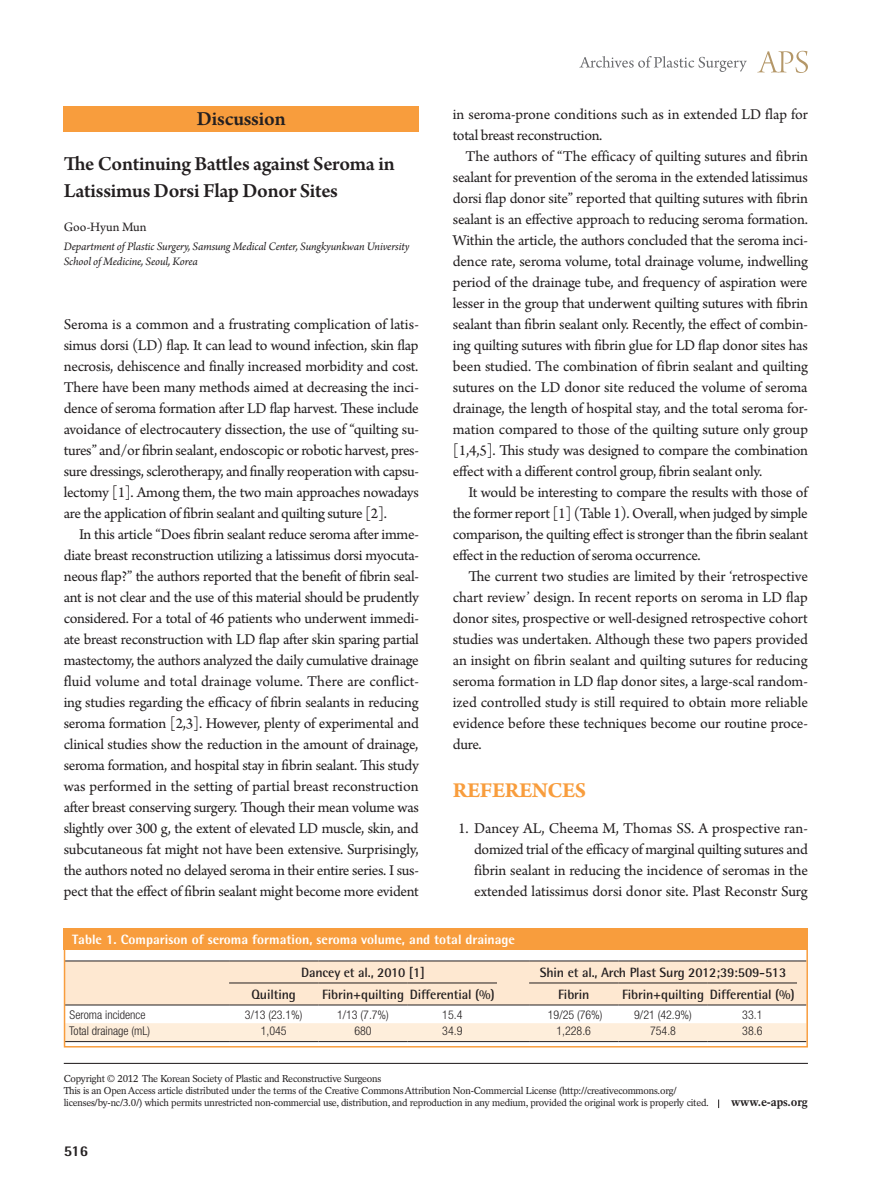
<style>
.page{position:relative;width:893px;height:1191px;background:#fff}
.page>*{position:absolute;margin:0;border:0;box-sizing:border-box;transform-origin:0 0}
.t1{font:700 22.5px "Arno Pro";letter-spacing:-.02em;color:#f89d3d}
.t2{font:600 21px/44.5px "Arno Pro";letter-spacing:-.01em;color:#231f20}
.t3{font:15.75px/21px "Arno Pro";letter-spacing:-.02em;color:#231f20;text-align:justify}
.t4{font:800 15px "Rotis Semi Sans Std";color:#231f20}
.t5{font:700 13.5px "Rotis Semi Sans Std";letter-spacing:-.01em;color:#231f20}
.t6{font:800 13.5px "Rotis Semi Sans Std";color:#fff}
.t7{font:13.5px "Arno Pro";color:#231f20}
.t8{font:300 condensed 12px "Helvetica Neue LT Std";color:#231f20}
.t9{font:italic 12px/14.4px "Arno Pro";letter-spacing:-.01em;color:#231f20}
.t10{font:700 12px "Rotation LT Std";letter-spacing:-.01em;color:#231f20}
.t11{font:10.05px/12px "Rotation LT Std";letter-spacing:-.025em;color:#231f20}
</style>
<div class="page">
<svg style="left:757px;top:51px;width:51px;height:22px"></svg>
<svg style="left:579px;top:56px;width:168px;height:16px"></svg>
<div style="left:64px;top:106px;width:355px;height:26px;background:#f89d3d"></div>
<hr style="left:64px;top:1062px;width:744px;height:2px;background:#231f20">
<div style="left:64px;top:928px;width:744px;height:22px;background:#f89d3d"></div>
<svg style="left:67px;top:960px;width:738px;height:82px"></svg>
<hr style="left:497px;top:960px;width:32px;height:1px;background:#231f20">
<hr style="left:497px;top:1004px;width:32px;height:1px;background:#231f20">
<div style="left:64px;top:928px;width:744px;height:119px;border:2px solid #f89d3d"></div>
<h2 class="t2" style="left:64px;top:98px;width:332px;text-indent:133px">Discussion<br>The Continuing Battles against Seroma in</h2>
<h2 class="t2" style="left:64px;top:169px;width:276px">Latissimus Dorsi Flap Donor Sites</h2>
<p class="t7" style="left:64px;top:219px;width:84px">Goo-Hyun Mun</p>
<p class="t9" style="left:64px;top:240px;width:347px">Department of Plastic Surgery, Samsung Medical Center, Sungkyunkwan University<br>School of Medicine, Seoul, Korea</p>
<p class="t3" style="left:64px;top:315px;width:357px">Seroma is a common and a frustrating complication of latis&shy;simus dorsi (LD) flap. It can lead to wound infection, skin flap necrosis, dehiscence and finally increased morbidity and cost.<br>There have been many methods aimed at decreasing the inci&shy;dence of seroma formation after LD flap harvest. These include avoidance of electrocautery dissection, the use of “quilting su&shy;tures” and/or fibrin sealant, endoscopic or robotic harvest, pres&shy;sure dressings, sclerotherapy, and finally reoperation with capsu&shy;lectomy [1]. Among them, the two main approaches nowadays are the application of fibrin sealant and quilting suture [2].</p>
<p class="t3" style="left:64px;top:525px;width:357px;text-indent:15px">In this article “Does fibrin sealant reduce seroma after imme&shy;diate breast reconstruction utilizing a latissimus dorsi myocuta&shy;neous flap?” the authors reported that the benefit of fibrin seal&shy;ant is not clear and the use of this material should be prudently considered. For a total of 46 patients who underwent immedi&shy;ate breast reconstruction with LD flap after skin sparing partial mastectomy, the authors analyzed the daily cumulative drainage fluid volume and total drainage volume. There are conflict&shy;ing studies regarding the efficacy of fibrin sealants in reducing seroma formation [2,3]. However, plenty of experimental and clinical studies show the reduction in the amount of drainage, seroma formation, and hospital stay in fibrin sealant. This study was performed in the setting of partial breast reconstruction after breast conserving surgery. Though their mean volume was slightly over 300 g, the extent of elevated LD muscle, skin, and subcutaneous fat might not have been extensive. Surprisingly, the authors noted no delayed seroma in their entire series. I sus&shy;pect that the effect of fibrin sealant might become more evident</p>
<p class="t3" style="left:453px;top:105px;width:357px">in seroma-prone conditions such as in extended LD flap for total breast reconstruction.</p>
<p class="t3" style="left:453px;top:147px;width:357px;text-indent:13px">The authors of “The efficacy of quilting sutures and fibrin sealant for prevention of the seroma in the extended latissimus dorsi flap donor site” reported that quilting sutures with fibrin sealant is an effective approach to reducing seroma formation.<br>Within the article, the authors concluded that the seroma inci&shy;dence rate, seroma volume, total drainage volume, indwelling period of the drainage tube, and frequency of aspiration were lesser in the group that underwent quilting sutures with fibrin sealant than fibrin sealant only. Recently, the effect of combin&shy;ing quilting sutures with fibrin glue for LD flap donor sites has been studied. The combination of fibrin sealant and quilting sutures on the LD donor site reduced the volume of seroma drainage, the length of hospital stay, and the total seroma for&shy;mation compared to those of the quilting suture only group [1,4,5]. This study was designed to compare the combination effect with a different control group, fibrin sealant only.</p>
<p class="t3" style="left:453px;top:483px;width:357px;text-indent:15px">It would be interesting to compare the results with those of the former report [1] (Table 1). Overall, when judged by simple comparison, the quilting effect is stronger than the fibrin sealant effect in the reduction of seroma occurrence.</p>
<p class="t3" style="left:453px;top:567px;width:357px;text-indent:16px">The current two studies are limited by their ‘retrospective chart review’ design. In recent reports on seroma in LD flap donor sites, prospective or well-designed retrospective cohort studies was undertaken. Although these two papers provided an insight on fibrin sealant and quilting sutures for reducing seroma formation in LD flap donor sites, a large-scal random&shy;ized controlled study is still required to obtain more reliable evidence before these techniques become our routine proce&shy;dure.</p>
<h1 class="t1" style="left:453px;top:777px;width:135px">REFERENCES</h1>
<p class="t3" style="left:474px;top:819px;width:335px;text-indent:-16px">1. Dancey AL, Cheema M, Thomas SS. A prospective ran&shy;domized trial of the efficacy of marginal quilting sutures and fibrin sealant in reducing the incidence of seromas in the extended latissimus dorsi donor site. Plast Reconstr Surg</p>
<p class="t6" style="left:72px;top:930px;width:444px">Table 1. Comparison of seroma formation, seroma volume, and total drainage</p>
<p class="t5" style="left:301px;top:963px;width:125px">Dancey et al., 2010 [1]</p>
<p class="t5" style="left:540px;top:963px;width:248px">Shin et al., Arch Plast Surg 2012;39:509-513</p>
<p class="t5" style="left:252px;top:985px;width:46px">Quilting</p>
<p class="t5" style="left:322px;top:985px;width:174px">Fibrin+quilting Differential (%)</p>
<p class="t5" style="left:558px;top:985px;width:33px">Fibrin</p>
<p class="t5" style="left:622px;top:985px;width:174px">Fibrin+quilting Differential (%)</p>
<p class="t8" style="left:70px;top:1008px;width:77px">Seroma incidence</p>
<p class="t8" style="left:245px;top:1008px;width:59px">3/13 (23.1%)</p>
<p class="t8" style="left:337px;top:1008px;width:53px">1/13 (7.7%)</p>
<p class="t8" style="left:442px;top:1008px;width:22px">15.4</p>
<p class="t8" style="left:548px;top:1008px;width:56px">19/25 (76%)</p>
<p class="t8" style="left:634px;top:1008px;width:59px">9/21 (42.9%)</p>
<p class="t8" style="left:742px;top:1008px;width:22px">33.1</p>
<p class="t8" style="left:69px;top:1024px;width:83px">Total drainage (mL)</p>
<p class="t8" style="left:261px;top:1024px;width:27px">1,045</p>
<p class="t8" style="left:354px;top:1024px;width:19px">680</p>
<p class="t8" style="left:442px;top:1024px;width:22px">34.9</p>
<p class="t8" style="left:556px;top:1024px;width:36px">1,228.6</p>
<p class="t8" style="left:650px;top:1024px;width:27px">754.8</p>
<p class="t8" style="left:742px;top:1024px;width:22px">38.6</p>
<p class="t11" style="left:64px;top:1073px;width:647px">Copyright © 2012 The Korean Society of Plastic and Reconstructive Surgeons<br>This is an Open Access article distributed under the terms of the Creative Commons Attribution Non-Commercial License (http://creativecommons.org/ licenses/by-nc/3.0/) which permits unrestricted non-commercial use, distribution, and reproduction in any medium, provided the original work is properly cited.</p>
<p class="t4" style="left:64px;top:1141px;width:26px">516</p>
<p class="t10" style="left:731px;top:1095px;width:78px">www.e-aps.org</p>
</div>
